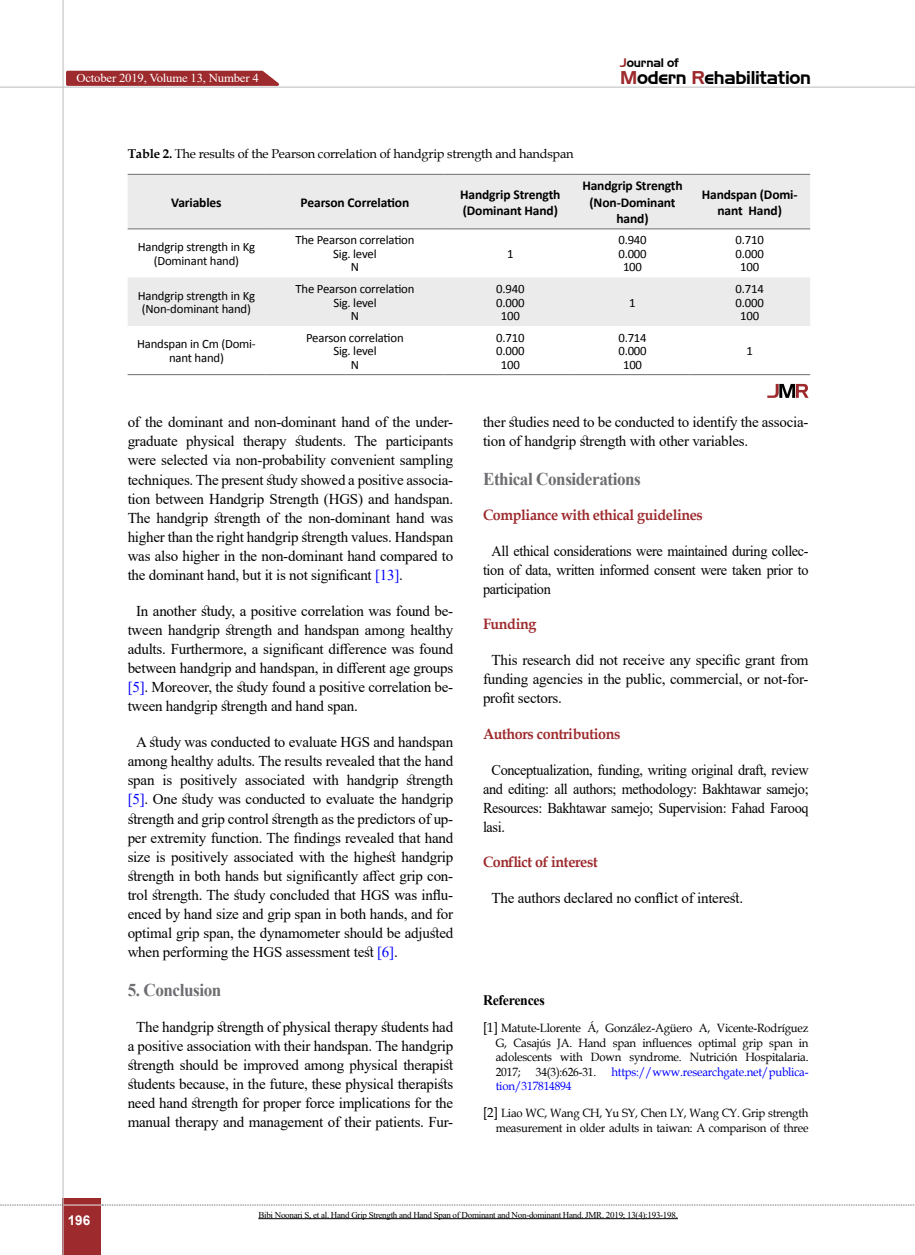
<style>
.page{position:relative;width:915px;height:1255px;background:#fff}
.page>*{position:absolute;margin:0;border:0;box-sizing:border-box;transform-origin:0 0}
.t1{font:700 18px "Times New Roman";letter-spacing:-.025em;color:#6d6e71;scale:.95 1}
.t2{font:18px "Aero Regular SWFTE";letter-spacing:-.015em;color:#000}
.t3{font:15px/19px "Times New Roman";letter-spacing:-.015em;color:#000;text-align:justify}
.t4{font:15px/19px "Times New Roman";letter-spacing:-.015em;color:#000;text-align:justify;scale:.95 1}
.t5{font:700 15px "Book Antiqua";letter-spacing:-.025em;color:#9d2a2d;scale:.95 1}
.t6{font:700 14.55px "Times New Roman";letter-spacing:-.02em;color:#000;scale:.95 1}
.t7{font:700 13.5px/16.2px "Calibri";letter-spacing:-.01em;color:#000;text-align:center}
.t8{font:700 13.5px "Arial";color:#fff}
.t9{font:12.75px/13.5px "Calibri";letter-spacing:-.015em;color:#000;text-align:center}
.t10{font:12.75px "Book Antiqua";letter-spacing:-.015em;color:#000}
.t11{font:12.15px "Times New Roman";letter-spacing:-.015em;color:#fff;scale:1.05 1}
.t12{font:12px/14.4px "Book Antiqua";letter-spacing:-.015em;color:#000;text-align:justify;scale:.95 1}
.t13{font:12px "Book Antiqua";letter-spacing:-.015em;color:#00f;scale:.95 1}
.t14{font:12px "Aero Regular SWFTE";letter-spacing:-.015em;color:#000}
.t15{font:9px "Times New Roman";letter-spacing:-.03em;color:#000}
.s1{color:#9d2a2d}
.s2{font-weight:700}
.s3{color:#00f}
.s4{font-size:13.5px}
</style>
<div class="page">
<div style="left:63px;top:1198px;width:38px;height:56px;background:#9d2a2d"></div>
<hr style="left:62px;top:0;width:2px;height:1254px;background:#c2c4c6">
<hr style="left:0;top:87px;width:914px;height:1px;background:#c2c4c6">
<hr style="left:63px;top:1204px;width:38px;height:1px;background:#ebebec">
<svg style="left:0;top:1204px;width:63px;height:1px"></svg>
<svg style="left:102px;top:1204px;width:813px;height:1px"></svg>
<svg style="left:128px;top:175px;width:681px;height:151px;fill:#ebebec"></svg>
<hr style="left:128px;top:174px;width:137px;height:1px;background:#6d6e71">
<hr style="left:265px;top:174px;width:179px;height:1px;background:#6d6e71">
<hr style="left:444px;top:174px;width:131px;height:1px;background:#6d6e71">
<hr style="left:575px;top:174px;width:114px;height:1px;background:#6d6e71">
<hr style="left:689px;top:174px;width:120px;height:1px;background:#6d6e71">
<hr style="left:128px;top:228px;width:137px;height:1px;background:#6d6e71">
<hr style="left:265px;top:228px;width:179px;height:1px;background:#6d6e71">
<hr style="left:444px;top:228px;width:131px;height:1px;background:#6d6e71">
<hr style="left:575px;top:228px;width:114px;height:1px;background:#6d6e71">
<hr style="left:689px;top:228px;width:120px;height:1px;background:#6d6e71">
<hr style="left:128px;top:374px;width:137px;height:1px;background:#6d6e71">
<hr style="left:265px;top:374px;width:179px;height:1px;background:#6d6e71">
<hr style="left:444px;top:374px;width:131px;height:1px;background:#6d6e71">
<hr style="left:575px;top:374px;width:114px;height:1px;background:#6d6e71">
<hr style="left:689px;top:374px;width:120px;height:1px;background:#6d6e71">
<svg style="left:767px;top:384px;width:41px;height:14px"></svg>
<hr style="left:258px;top:1218px;width:419px;height:1px;background:#000">
<svg style="left:64px;top:70px;width:222px;height:17px;background:#ac4d4f"></svg>
<p class="t11" style="left:76px;top:69px;width:175px">October 2019, Volume 13, Number 4</p>
<p class="t14" style="left:620px;top:55px;width:60px"><span class="s1">J</span>ournal of</p>
<p class="t2" style="left:620px;top:67px;width:192px"><span class="s1">M</span>odern <span class="s1">R</span>ehabilitation</p>
<p class="t10" style="left:128px;top:145px;width:447px"><span class="s2">Table 2.</span> The results of the Pearson correlation of handgrip strength and handspan</p>
<p class="t7" style="left:171px;top:194px;width:52px">Variables</p>
<p class="t7" style="left:300px;top:194px;width:110px">Pearson Correlation</p>
<p class="t7" style="left:460px;top:186px;width:102px;text-align:left">Handgrip Strength (Dominant Hand)</p>
<p class="t7" style="left:582px;top:178px;width:102px">Handgrip Strength (Non-Dominant hand)</p>
<p class="t7" style="left:701px;top:186px;width:97px">Handspan (Domi&shy;nant Hand)</p>
<p class="t9" style="left:138px;top:240px;width:119px">Handgrip strength in Kg (Dominant hand)</p>
<p class="t9" style="left:295px;top:233px;width:120px">The Pearson correlation<br>Sig. level<br>N</p>
<p class="t9" style="left:618px;top:233px;width:30px">0.940<br>0.000<br>100</p>
<p class="t9" style="left:735px;top:233px;width:30px">0.710<br>0.000<br>100</p>
<p class="t9" style="left:507px;top:247px;width:8px">1</p>
<p class="t9" style="left:138px;top:289px;width:119px">Handgrip strength in Kg (Non-dominant hand)</p>
<p class="t9" style="left:295px;top:282px;width:120px">The Pearson correlation<br>Sig. level<br>N</p>
<p class="t9" style="left:496px;top:282px;width:30px">0.940<br>0.000<br>100</p>
<p class="t9" style="left:629px;top:295px;width:8px">1</p>
<p class="t9" style="left:137px;top:337px;width:120px">Handspan in Cm (Domi&shy;nant hand)</p>
<p class="t9" style="left:306px;top:331px;width:99px">Pearson correlation<br>Sig. level<br>N</p>
<p class="t9" style="left:496px;top:331px;width:30px">0.710<br>0.000<br>100</p>
<p class="t9" style="left:618px;top:331px;width:30px">0.714<br>0.000<br>100</p>
<p class="t9" style="left:735px;top:282px;width:30px">0.714<br>0.000<br>100</p>
<p class="t9" style="left:746px;top:344px;width:8px">1</p>
<p class="t8" style="left:68px;top:1210px;width:24px">196</p>
<p class="t3" style="left:128px;top:412px;width:327px">of the dominant and non-dominant hand of the under&shy;graduate physical therapy students. The participants were selected via non-probability convenient sampling techniques. The present study showed a positive associa&shy;tion between Handgrip Strength (HGS) and handspan.<br>The handgrip strength of the non-dominant hand was higher than the right handgrip strength values. Handspan was also higher in the non-dominant hand compared to the dominant hand, but it is not significant <span class="s3">[13]</span>.</p>
<p class="t3" style="left:128px;top:601px;width:327px;text-indent:9px">In another study, a positive correlation was found be&shy;tween handgrip strength and handspan among healthy adults. Furthermore, a significant difference was found between handgrip and handspan, in different age groups <span class="s3">[5]</span>. Moreover, the study found a positive correlation be&shy;tween handgrip strength and hand span.</p>
<p class="t3" style="left:128px;top:732px;width:327px;text-indent:9px">A study was conducted to evaluate HGS and handspan among healthy adults. The results revealed that the hand span is positively associated with handgrip strength <span class="s3">[5]</span>. One study was conducted to evaluate the handgrip strength and grip control strength as the predictors of up&shy;per extremity function. The findings revealed that hand size is positively associated with the highest handgrip strength in both hands but significantly affect grip con&shy;trol strength. The study concluded that HGS was influ&shy;enced by hand size and grip span in both hands, and for optimal grip span, the dynamometer should be adjusted when performing the HGS assessment test <span class="s3">[6]</span>.</p>
<p class="t1" style="left:128px;top:976px;width:100px">5. Conclusion</p>
<p class="t3" style="left:128px;top:1016px;width:327px;text-align:center">The handgrip strength of physical therapy students had a positive association with their handspan. The handgrip strength should be improved among physical therapist students because, in the future, these physical therapists need hand strength for proper force implications for the manual therapy and management of their patients. Fur-</p>
<p class="t3" style="left:483px;top:412px;width:327px">ther studies need to be conducted to identify the associa&shy;tion of handgrip strength with other variables.</p>
<p class="t1" style="left:483px;top:466px;width:168px">Ethical Considerations</p>
<p class="t5" style="left:483px;top:504px;width:233px">Compliance with ethical guidelines</p>
<p class="t4" style="left:483px;top:541px;width:344px;text-indent:9px">All ethical considerations were maintained during collec&shy;tion of data, written informed consent were taken prior to participation</p>
<p class="t5" style="left:483px;top:614px;width:58px">Funding</p>
<p class="t3" style="left:483px;top:650px;width:327px;text-indent:9px">This research did not receive any specific grant from funding agencies in the public, commercial, or not-for&shy;profit sectors.</p>
<p class="t5" style="left:483px;top:723px;width:146px">Authors contributions</p>
<p class="t4" style="left:483px;top:759px;width:344px;text-indent:9px">Conceptualization, funding, writing original draft, review and editing: all authors; methodology: Bakhtawar samejo; Resources: Bakhtawar samejo; Supervision: Fahad Farooq lasi.</p>
<p class="t5" style="left:483px;top:851px;width:122px">Conflict of interest</p>
<p class="t3" style="left:491px;top:887px;width:253px">The authors declared no conflict of interest.</p>
<p class="t6" style="left:483px;top:989px;width:66px">References</p>
<p class="t12" style="left:495px;top:1020px;width:330px;text-indent:-13px"><span class="s4">[1]</span> Matute-Llorente Á, González-Agüero A, Vicente-Rodríguez G, Casajús JA. Hand span influences optimal grip span in adolescents with Down syndrome. Nutrición Hospitalaria.<br>2017;</p>
<p class="t12" style="left:535px;top:1064px;width:65px">34(3):626-31.</p>
<p class="t13" style="left:611px;top:1063px;width:209px">https://www.researchgate.net/publica-</p>
<p class="t13" style="left:495px;top:1077px;width:81px">tion/317814894</p>
<p class="t12" style="left:483px;top:1105px;width:344px;text-align:right"><span class="s4">[2]</span> Liao WC, Wang CH, Yu SY, Chen LY, Wang CY. Grip strength measurement in older adults in taiwan: A comparison of three</p>
<p class="t15" style="left:258px;top:1208px;width:421px">Bibi Noonari S, et al. Hand Grip Strength and Hand Span of Dominant and Non-dominant Hand. JMR. 2019; 13(4):193-198.</p>
</div>
